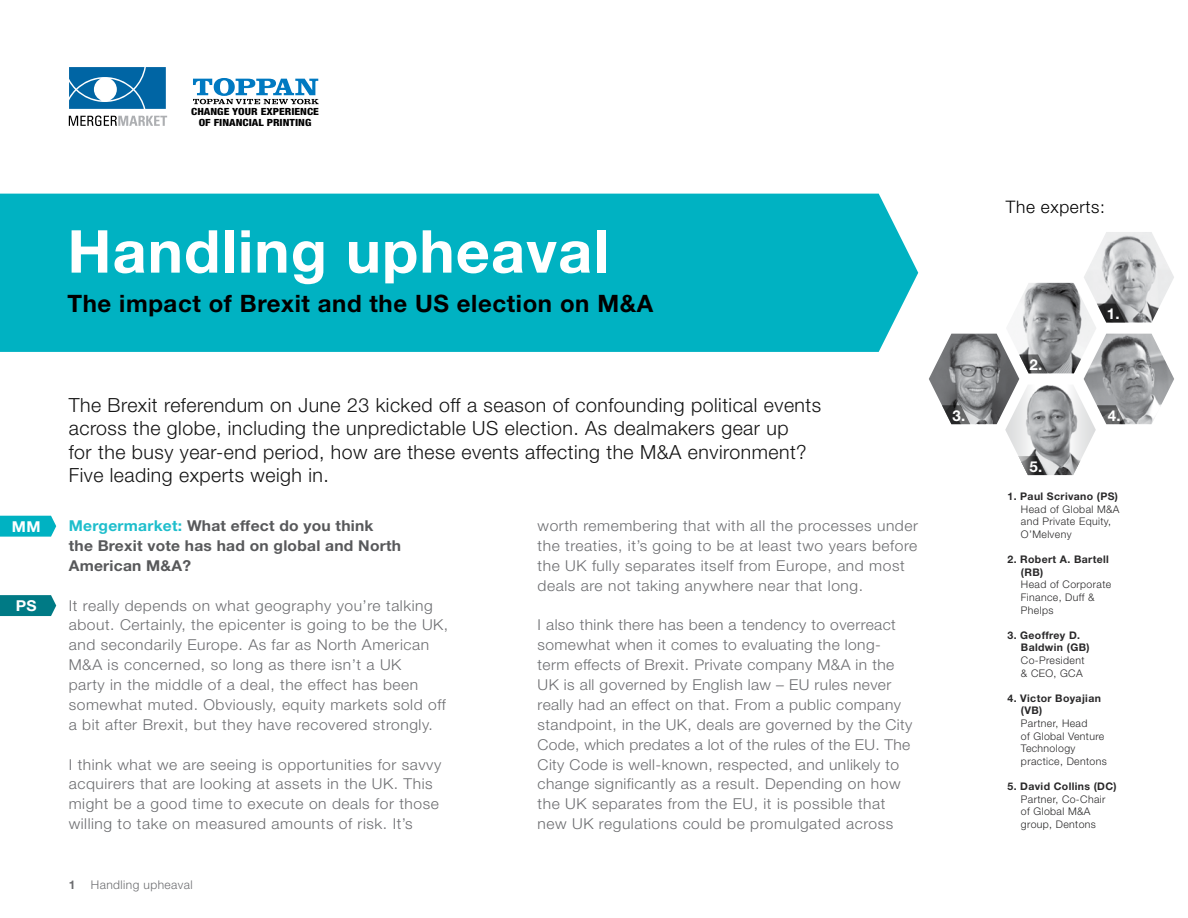
<style>
.page{position:relative;width:1188px;height:918px;background:#fff}
.page>*{position:absolute;margin:0;border:0;box-sizing:border-box;transform-origin:0 0}
.t1{font:700 59.25px "Helvetica Neue LT Std";letter-spacing:.02em;color:#fff}
.t2{font:700 24px "Helvetica Neue LT Std";letter-spacing:.025em;color:#000}
.t3{font:300 19.5px/23.4px "Helvetica Neue LT Std";letter-spacing:.025em;color:#141414}
.t4{font:300 17.25px "Helvetica Neue LT Std";letter-spacing:.035em;color:#000}
.t5{font:300 15px/19.8px "Helvetica Neue LT Std";letter-spacing:.035em;color:#6d6e71;scale:1.04 1}
.t6{font:700 15px/19.8px "Helvetica Neue LT Std";letter-spacing:.015em;color:#58595b;scale:1.04 1}
.t7{font:700 15px "Helvetica Neue LT Std";color:#fff}
.t8{font:700 15px "Helvetica Neue LT Std";color:#fff;scale:1.04 1}
.t9{font:300 12px "Helvetica Neue LT Std";letter-spacing:.035em;color:#6d6e71}
.t10{font:700 12px "Helvetica Neue LT Std";color:#6d6e71}
.t11{font:300 10.5px/12.6px "Helvetica Neue LT Std";letter-spacing:.035em;color:#292829}
.t12{font:700 10.5px/12.6px "Helvetica Neue LT Std";letter-spacing:.035em;color:#292829}
.t13{font:800 condensed 9.9px/10.6px "Helvetica Neue LTW1 G";color:#000;text-align:center;scale:1.16 1}
.s1{color:#1ebecc}
</style>
<div class="page">
<img style="left:1084px;top:334px;width:90px;height:90px">
<img style="left:1084px;top:232px;width:90px;height:91px">
<img style="left:1019px;top:283px;width:78px;height:90px">
<img style="left:929px;top:334px;width:90px;height:90px">
<svg style="left:69px;top:67px;width:97px;height:42px;background:#2d80b4"></svg>
<svg style="left:69px;top:116px;width:98px;height:10px"></svg>
<svg style="left:1097px;top:304px;width:28px;height:19px"></svg>
<svg style="left:193px;top:78px;width:126px;height:26px"></svg>
<svg style="left:1019px;top:354px;width:28px;height:19px"></svg>
<svg style="left:942px;top:405px;width:28px;height:19px"></svg>
<svg style="left:0;top:516px;width:56px;height:21px"></svg>
<svg style="left:1005px;top:385px;width:120px;height:90px"></svg>
<svg style="left:0;top:595px;width:56px;height:21px"></svg>
<div style="left:0;top:194px;width:918px;height:158px;background:#00b2c2"></div>
<p class="t13" style="left:191px;top:106px;width:112px">CHANGE YOUR EXPERIENCE<br>OF FINANCIAL PRINTING</p>
<h1 class="t1" style="left:68px;top:215px;width:543px">Handling upheaval</h1>
<h2 class="t2" style="left:68px;top:289px;width:587px">The impact of Brexit and the US election on M&amp;A</h2>
<p class="t8" style="left:12px;top:517px;width:29px">MM</p>
<p class="t8" style="left:16px;top:596px;width:21px">PS</p>
<p class="t3" style="left:69px;top:393px;width:754px">The Brexit referendum on June 23 kicked off a season of confounding political events across the globe, including the unpredictable US election. As dealmakers gear up<br>for the busy year-end period, how are these events affecting the M&amp;A environment?<br>Five leading experts weigh in.</p>
<p class="t6" style="left:69px;top:515px;width:321px"><span class="s1">Mergermarket:</span> What effect do you think the Brexit vote has had on global and North<br>American M&amp;A?</p>
<p class="t5" style="left:69px;top:595px;width:366px">It really depends on what geography you’re talking about. Certainly, the epicenter is going to be the UK, and secondarily Europe. As far as North American M&amp;A is concerned, so long as there isn’t a UK<br>party in the middle of a deal, the effect has been somewhat muted. Obviously, equity markets sold off a bit after Brexit, but they have recovered strongly.</p>
<p class="t5" style="left:69px;top:754px;width:360px">I think what we are seeing is opportunities for savvy acquirers that are looking at assets in the UK. This might be a good time to execute on deals for those willing to take on measured amounts of risk. It’s</p>
<p class="t10" style="left:69px;top:877px;width:8px">1</p>
<p class="t9" style="left:91px;top:877px;width:103px">Handling upheaval</p>
<p class="t5" style="left:538px;top:515px;width:367px">worth remembering that with all the processes under the treaties, it’s going to be at least two years before the UK fully separates itself from Europe, and most deals are not taking anywhere near that long.</p>
<p class="t5" style="left:538px;top:615px;width:362px">I also think there has been a tendency to overreact somewhat when it comes to evaluating the long&shy;term effects of Brexit. Private company M&amp;A in the UK is all governed by English law – EU rules never really had an effect on that. From a public company standpoint, in the UK, deals are governed by the City Code, which predates a lot of the rules of the EU. The City Code is well-known, respected, and unlikely to change significantly as a result. Depending on how the UK separates from the EU, it is possible that new UK regulations could be promulgated across</p>
<p class="t7" style="left:952px;top:407px;width:14px">3.</p>
<p class="t4" style="left:1006px;top:196px;width:100px">The experts:</p>
<p class="t7" style="left:1030px;top:356px;width:14px">2.</p>
<p class="t7" style="left:1030px;top:458px;width:14px">5.</p>
<p class="t7" style="left:1107px;top:304px;width:14px">1.</p>
<p class="t7" style="left:1108px;top:407px;width:14px">4.</p>
<p class="t12" style="left:1007px;top:490px;width:112px">1. Paul Scrivano (PS)</p>
<p class="t11" style="left:1021px;top:503px;width:100px">Head of Global M&amp;A and Private Equity,<br>O’Melveny</p>
<p class="t12" style="left:1021px;top:553px;width:89px;text-indent:-14px">2. Robert A. Bartell (RB)</p>
<p class="t11" style="left:1021px;top:578px;width:92px">Head of Corporate<br>Finance, Duff &amp;<br>Phelps</p>
<p class="t12" style="left:1021px;top:629px;width:70px;text-indent:-14px">3. Geoffrey D.<br>Baldwin (GB)</p>
<p class="t11" style="left:1021px;top:654px;width:65px">Co-President &amp; CEO, GCA</p>
<p class="t12" style="left:1021px;top:692px;width:82px;text-indent:-14px">4. Victor Boyajian (VB)</p>
<p class="t11" style="left:1021px;top:717px;width:87px">Partner, Head<br>of Global Venture<br>Technology practice, Dentons</p>
<p class="t12" style="left:1007px;top:780px;width:111px">5. David Collins (DC)</p>
<p class="t11" style="left:1021px;top:792px;width:86px">Partner, Co-Chair of Global M&amp;A group, Dentons</p>
</div>
